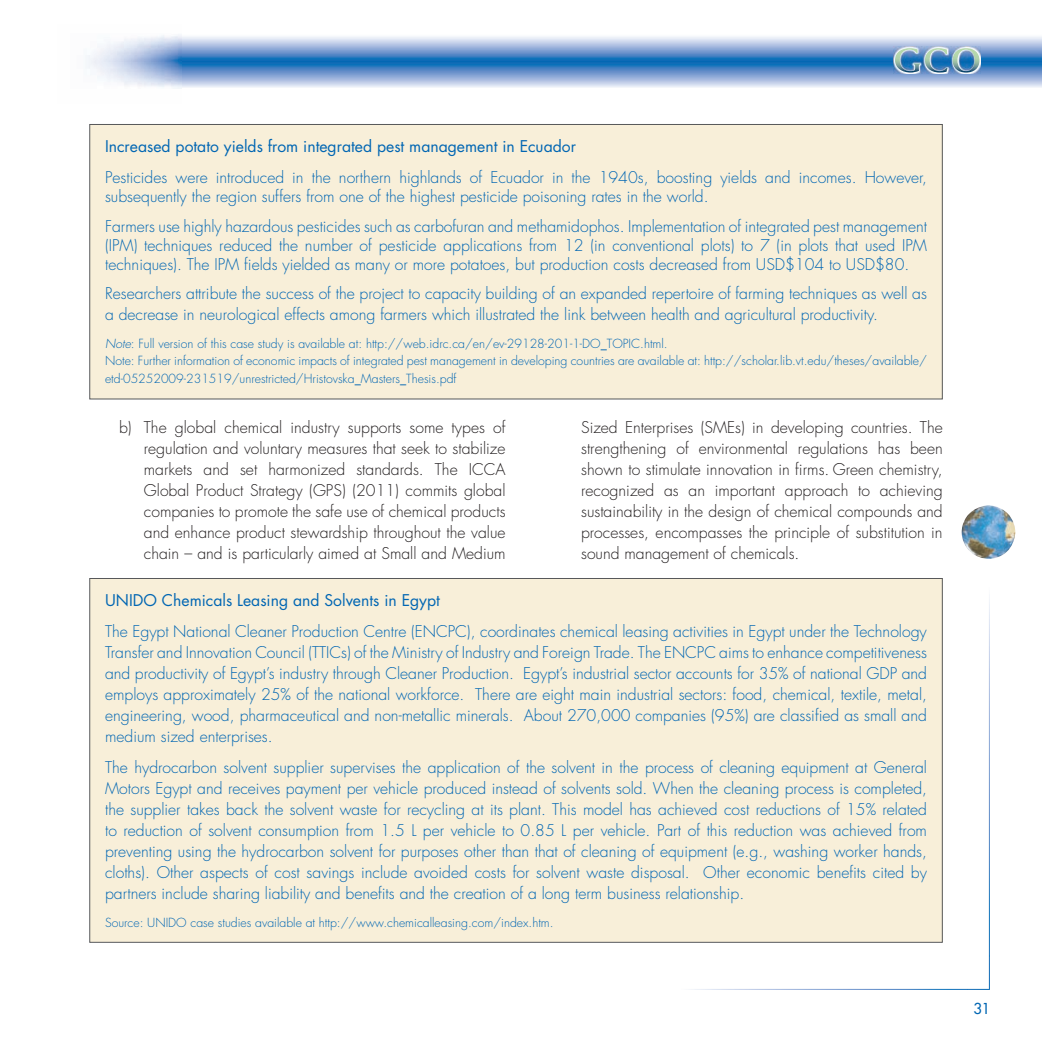
<style>
.page{position:relative;width:1042px;height:1042px;background:#fff}
.page>*{position:absolute;margin:0;border:0;box-sizing:border-box;transform-origin:0 0}
.t1{font:300 15.75px/21px "Futura";color:#0166b3;text-align:justify}
.t2{font:300 15.75px/21px "Futura";color:#231f20;text-align:justify}
.t3{font:15.75px "Futura";color:#0166b3}
.t4{font:14.7px "Futura";color:#0166b3}
.t5{font:300 12.25px/17.5px "Futura";color:#0166b3}
.s1{font-style:italic}
</style>
<div class="page">
<svg style="left:182px;top:36px;width:860px;height:52px;background:#84aad6"></svg>
<img style="left:961px;top:505px;width:54px;height:54px">
<img style="left:893px;top:47px;width:88px;height:27px">
<svg style="left:895px;top:48px;width:84px;height:25px;background:#6f9dbc"></svg>
<img style="left:86px;top:35px;width:96px;height:53px">
<div style="left:90px;top:124px;width:852px;height:275px;background:#f8efd9"></div>
<div style="left:90px;top:578px;width:852px;height:364px;background:#f8efd9"></div>
<p class="t3" style="left:105px;top:136px;width:472px">Increased potato yields from integrated pest management in Ecuador</p>
<p class="t1" style="left:105px;top:168px;width:823px;line-height:19.2px">Pesticides were introduced in the northern highlands of Ecuador in the 1940s, boosting yields and incomes. However, subsequently the region suffers from one of the highest pesticide poisoning rates in the world.</p>
<p class="t1" style="left:105px;top:216px;width:823px;line-height:19.2px">Farmers use highly hazardous pesticides such as carbofuran and methamidophos. Implementation of integrated pest management (IPM) techniques reduced the number of pesticide applications from 12 (in conventional plots) to 7 (in plots that used IPM techniques). The IPM fields yielded as many or more potatoes, but production costs decreased from USD$104 to USD$80.</p>
<p class="t1" style="left:105px;top:283px;width:823px">Researchers attribute the success of the project to capacity building of an expanded repertoire of farming techniques as well as a decrease in neurological effects among farmers which illustrated the link between health and agricultural productivity.</p>
<p class="t5" style="left:105px;top:335px;width:823px"><span class="s1">Note</span>: Full version of this case study is available at: http://web.idrc.ca/en/ev-29128-201-1-DO_TOPIC.html.<br>Note: Further information of economic impacts of integrated pest management in developing countries are available at: http://scholar.lib.vt.edu/theses/available/ etd-05252009-231519/unrestricted/Hristovska_Masters_Thesis.pdf</p>
<p class="t2" style="left:144px;top:416px;width:363px;text-indent:-25px">b) The global chemical industry supports some types of regulation and voluntary measures that seek to stabilize markets and set harmonized standards. The ICCA Global Product Strategy (GPS) (2011) commits global companies to promote the safe use of chemical products and enhance product stewardship throughout the value chain – and is particularly aimed at Small and Medium</p>
<p class="t2" style="left:581px;top:416px;width:363px">Sized Enterprises (SMEs) in developing countries. The strengthening of environmental regulations has been shown to stimulate innovation in firms. Green chemistry, recognized as an important approach to achieving sustainability in the design of chemical compounds and processes, encompasses the principle of substitution in sound management of chemicals.</p>
<p class="t3" style="left:105px;top:590px;width:336px">UNIDO Chemicals Leasing and Solvents in Egypt</p>
<p class="t1" style="left:105px;top:621px;width:823px">The Egypt National Cleaner Production Centre (ENCPC), coordinates chemical leasing activities in Egypt under the Technology Transfer and Innovation Council (TTICs) of the Ministry of Industry and Foreign Trade. The ENCPC aims to enhance competitiveness and productivity of Egypt’s industry through Cleaner Production. Egypt’s industrial sector accounts for 35% of national GDP and employs approximately 25% of the national workforce. There are eight main industrial sectors: food, chemical, textile, metal, engineering, wood, pharmaceutical and non-metallic minerals. About 270,000 companies (95%) are classified as small and medium sized enterprises.</p>
<p class="t1" style="left:105px;top:757px;width:823px">The hydrocarbon solvent supplier supervises the application of the solvent in the process of cleaning equipment at General Motors Egypt and receives payment per vehicle produced instead of solvents sold. When the cleaning process is completed, the supplier takes back the solvent waste for recycling at its plant. This model has achieved cost reductions of 15% related to reduction of solvent consumption from 1.5 L per vehicle to 0.85 L per vehicle. Part of this reduction was achieved from preventing using the hydrocarbon solvent for purposes other than that of cleaning of equipment (e.g., washing worker hands, cloths). Other aspects of cost savings include avoided costs for solvent waste disposal. Other economic benefits cited by partners include sharing liability and benefits and the creation of a long term business relationship.</p>
<p class="t5" style="left:105px;top:913px;width:450px">Source: UNIDO case studies available at http://www.chemicalleasing.com/index.htm.</p>
<p class="t4" style="left:973px;top:998px;width:18px">31</p>
</div>
